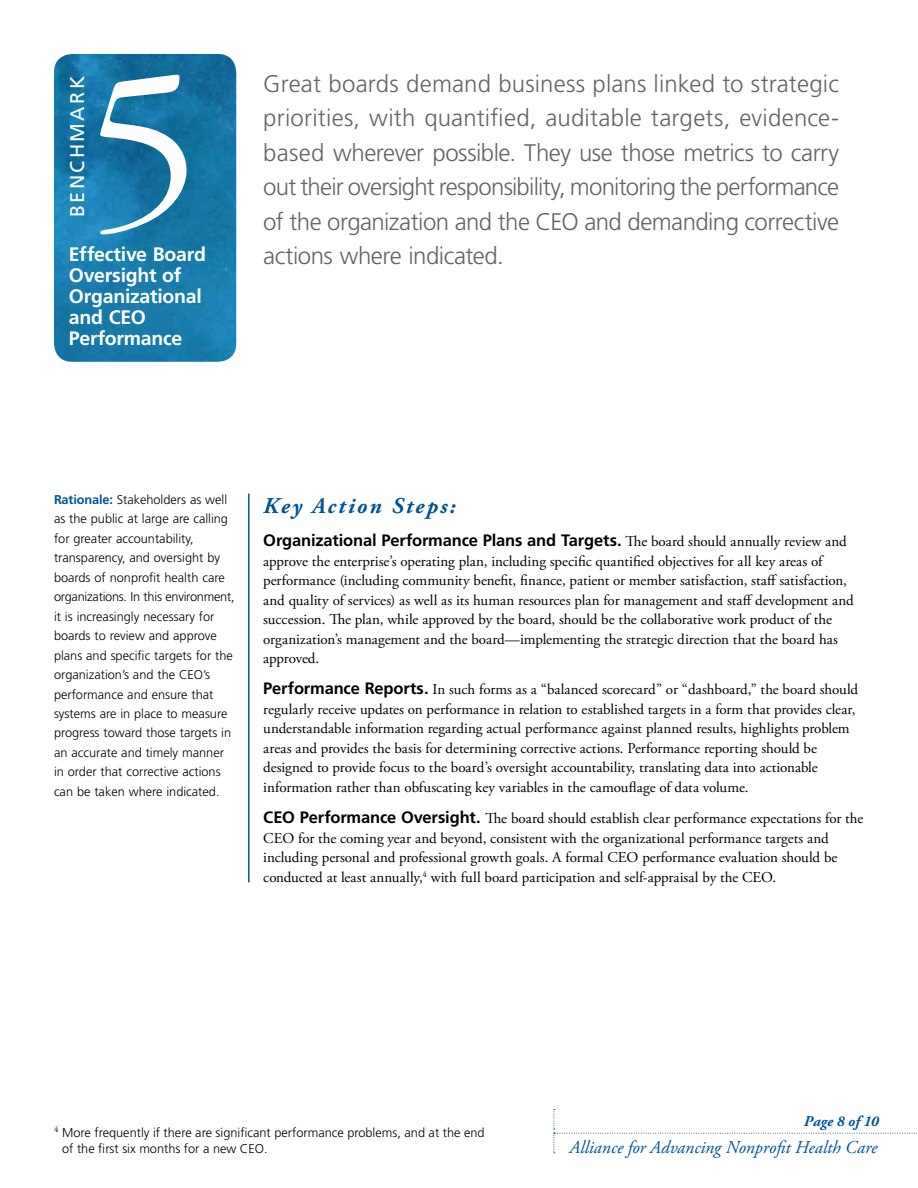
<style>
.page{position:relative;width:918px;height:1188px;background:#fff}
.page>*{position:absolute;margin:0;border:0;box-sizing:border-box;transform-origin:0 0}
.t1{font:300 219px "Garamond IT Cby BT";color:#fff}
.t2{font:300 24px/34.5px "Frutiger";letter-spacing:-.025em;color:#636466;text-align:justify}
.t3{font:italic 700 22.5px "Adobe Garamond Pro";letter-spacing:.095em;color:#005394}
.t4{font:19.8px "Frutiger";letter-spacing:.12em;color:#fff}
.t5{font:700 19.5px/21px "Frutiger";letter-spacing:-.015em;color:#fff}
.t6{font:italic 18px "Adobe Garamond Pro";color:#005394}
.t7{font:700 16.5px "Frutiger";letter-spacing:-.01em;color:#000}
.t8{font:15px/19.5px "Adobe Garamond Pro";color:#000}
.t9{font:italic 700 15px "Adobe Garamond Pro";letter-spacing:.005em;color:#005394}
.t10{font:300 12.75px/19.5px "Frutiger";color:#000}
.s1{font-weight:700;color:#005394}
.s2{font-family:"Adobe Garamond Pro";font-weight:400;font-size:15px}
.s3{font-family:"Frutiger";font-weight:700;font-size:16.5px}
</style>
<div class="page">
<img style="left:54px;top:54px;width:182px;height:308px">
<svg style="left:554px;top:1109px;width:364px;height:44px"></svg>
<hr style="left:248px;top:494px;width:2px;height:388px;background:#005394">
<h3 class="t4" style="left:66px;top:217px;width:140px;rotate:-90deg">Benchmark</h3>
<h1 class="t1" style="left:88px;top:16px;width:111px">5</h1>
<p class="t2" style="left:263px;top:66px;width:578px">Great boards demand business plans linked to strategic priorities, with quantified, auditable targets, evidence&shy;based wherever possible. They use those metrics to carry out their oversight responsibility, monitoring the performance of the organization and the CEO and demanding corrective</p>
<h3 class="t5" style="left:69px;top:244px;width:139px">Effective Board</h3>
<h2 class="t2" style="left:263px;top:239px;width:242px">actions where indicated.</h2>
<h3 class="t5" style="left:69px;top:265px;width:134px">Oversight of<br>Organizational and CEO<br>Performance</h3>
<p class="t10" style="left:54px;top:489px;width:182px"><span class="s1">Rationale:</span> Stakeholders as well as the public at large are calling for greater accountability, transparency, and oversight by boards of nonprofit health care organizations. In this environment, it is increasingly necessary for boards to review and approve plans and specific targets for the organization’s and the CEO’s performance and ensure that systems are in place to measure progress toward those targets in an accurate and timely manner in order that corrective actions can be taken where indicated.</p>
<h3 class="t3" style="left:263px;top:493px;width:194px">Key Action Steps:</h3>
<p class="t7" style="left:263px;top:531px;width:585px">Organizational Performance Plans and Targets. <span class="s2">The board should annually review and</span></p>
<p class="t8" style="left:263px;top:552px;width:592px">approve the enterprise’s operating plan, including specific quantified objectives for all key areas of performance (including community benefit, finance, patient or member satisfaction, staff satisfaction, and quality of services) as well as its human resources plan for management and staff development and succession. The plan, while approved by the board, should be the collaborative work product of the organization’s management and the board—implementing the strategic direction that the board has approved.</p>
<p class="t8" style="left:263px;top:680px;width:596px"><span class="s3">Performance Reports.</span> In such forms as a “balanced scorecard” or “dashboard,” the board should regularly receive updates on performance in relation to established targets in a form that provides clear, understandable information regarding actual performance against planned results, highlights problem areas and provides the basis for determining corrective actions. Performance reporting should be designed to provide focus to the board’s oversight accountability, translating data into actionable information rather than obfuscating key variables in the camouflage of data volume.</p>
<p class="t8" style="left:263px;top:809px;width:602px"><span class="s3">CEO Performance Oversight.</span> The board should establish clear performance expectations for the CEO for the coming year and beyond, consistent with the organizational performance targets and including personal and professional growth goals. A formal CEO performance evaluation should be conducted at least annually,<sup>4</sup> with full board participation and self-appraisal by the CEO.</p>
<p class="t10" style="left:62px;top:1124px;width:424px;line-height:16.5px;text-indent:-8px"><sup>4</sup> More frequently if there are significant performance problems, and at the end of the first six months for a new CEO.</p>
<p class="t9" style="left:804px;top:1113px;width:76px">Page 8 of 10</p>
<p class="t6" style="left:569px;top:1136px;width:310px">Alliance for Advancing Nonprofit Health Care</p>
</div>
